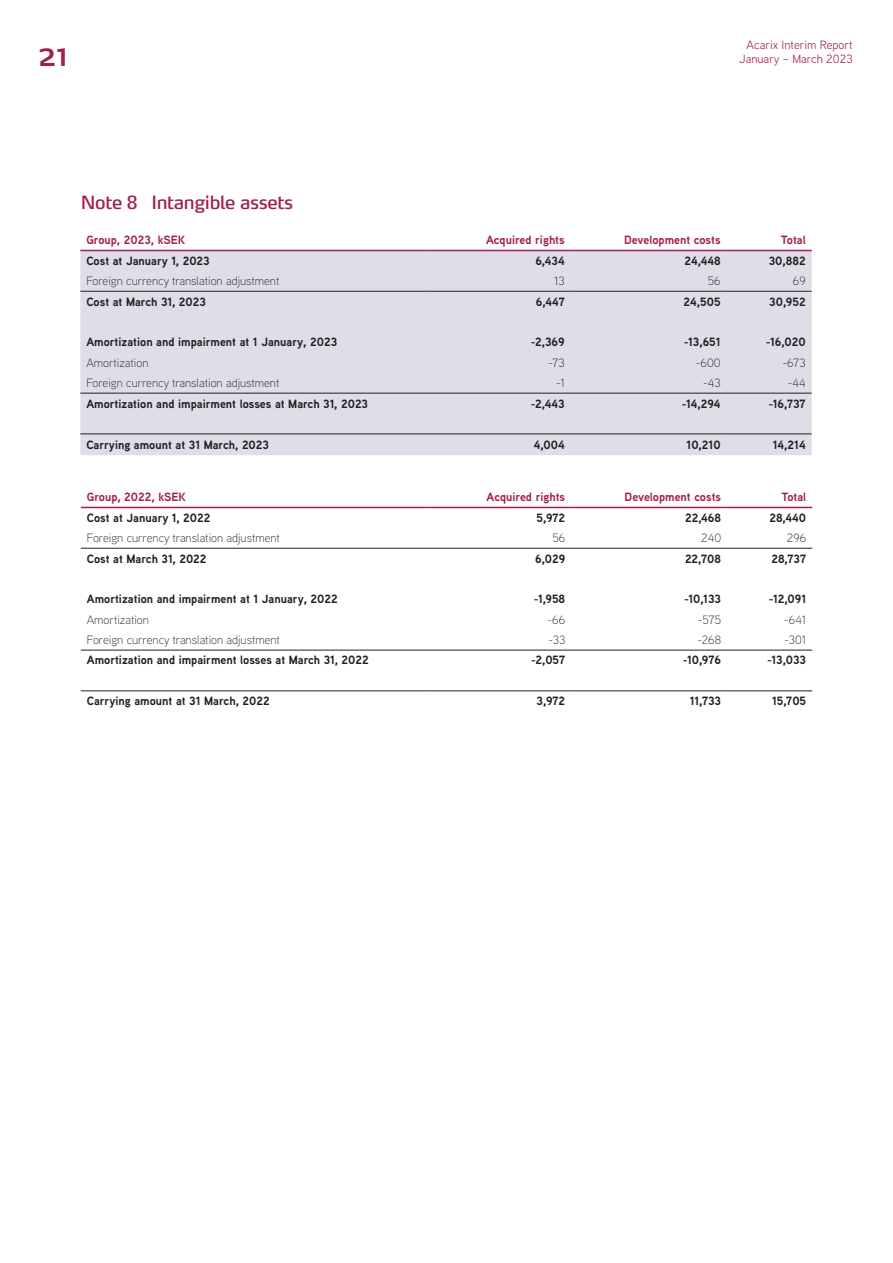
<style>
.page{position:relative;width:893px;height:1263px;background:#fff}
.page>*{position:absolute;margin:0;border:0;box-sizing:border-box;transform-origin:0 0}
.t1{font:33px "Max Pro";color:#a2204c}
.t2{font:18px "Max Pro";letter-spacing:-.02em;color:#a2204c}
.Tabell_Vänster{font:700 12px "Aaux Next";color:#231f20}
.Tabell_Höger{font:700 12px "Aaux Next";color:#231f20}
.Tabell_Vänster-2{font:300 12px "Aaux Next";color:#231f20}
.Tabell_Höger-2{font:700 12px "Aaux Next";color:#a2204c}
.Tabell_Höger-3{font:300 12px "Aaux Next";color:#231f20}
.t3{font:12px "Aaux Next";color:#a2204c}
</style>
<div class="page">
<div style="left:80px;top:251px;width:732px;height:204px;background:#dedee8"></div>
<hr style="left:80px;top:250px;width:349px;height:1px;background:#a2204c">
<hr style="left:429px;top:250px;width:142px;height:1px;background:#a2204c">
<hr style="left:571px;top:250px;width:156px;height:1px;background:#a2204c">
<hr style="left:727px;top:250px;width:85px;height:1px;background:#a2204c">
<hr style="left:80px;top:291px;width:349px;height:1px;background:#231f20">
<hr style="left:429px;top:291px;width:142px;height:1px;background:#231f20">
<hr style="left:571px;top:291px;width:156px;height:1px;background:#231f20">
<hr style="left:727px;top:291px;width:85px;height:1px;background:#231f20">
<hr style="left:80px;top:393px;width:349px;height:1px;background:#231f20">
<hr style="left:429px;top:393px;width:142px;height:1px;background:#231f20">
<hr style="left:571px;top:393px;width:156px;height:1px;background:#231f20">
<hr style="left:727px;top:393px;width:85px;height:1px;background:#231f20">
<hr style="left:80px;top:434px;width:349px;height:1px;background:#231f20">
<hr style="left:429px;top:434px;width:142px;height:1px;background:#231f20">
<hr style="left:571px;top:434px;width:156px;height:1px;background:#231f20">
<hr style="left:727px;top:434px;width:85px;height:1px;background:#231f20">
<hr style="left:429px;top:507px;width:142px;height:1px;background:#a2204c">
<hr style="left:571px;top:507px;width:156px;height:1px;background:#a2204c">
<hr style="left:727px;top:507px;width:85px;height:1px;background:#a2204c">
<hr style="left:81px;top:548px;width:348px;height:1px;background:#231f20">
<hr style="left:429px;top:548px;width:142px;height:1px;background:#231f20">
<hr style="left:571px;top:548px;width:156px;height:1px;background:#231f20">
<hr style="left:727px;top:548px;width:85px;height:1px;background:#231f20">
<hr style="left:81px;top:650px;width:348px;height:1px;background:#231f20">
<hr style="left:429px;top:650px;width:142px;height:1px;background:#231f20">
<hr style="left:571px;top:650px;width:156px;height:1px;background:#231f20">
<hr style="left:727px;top:650px;width:85px;height:1px;background:#231f20">
<hr style="left:81px;top:691px;width:348px;height:1px;background:#231f20">
<hr style="left:429px;top:691px;width:142px;height:1px;background:#231f20">
<hr style="left:571px;top:691px;width:156px;height:1px;background:#231f20">
<hr style="left:727px;top:691px;width:85px;height:1px;background:#231f20">
<hr style="left:81px;top:507px;width:348px;height:1px;background:#a2204c">
<p class="t3" style="left:746px;top:37px;width:108px">Acarix Interim Report</p>
<h1 class="t1" style="left:37px;top:25px;width:32px">21</h1>
<p class="t3" style="left:739px;top:51px;width:115px">January – March 2023</p>
<h2 class="t2" style="left:81px;top:187px;width:214px">Note 8 Intangible assets</h2>
<p class="Tabell_Höger-2" style="left:86px;top:232px;width:101px">Group, 2023, kSEK</p>
<p class="Tabell_Höger-2" style="left:486px;top:232px;width:80px">Acquired rights</p>
<p class="Tabell_Höger-2" style="left:624px;top:232px;width:98px">Development costs</p>
<p class="Tabell_Höger-2" style="left:781px;top:232px;width:26px">Total</p>
<p class="Tabell_Vänster" style="left:86px;top:252px;width:125px">Cost at January 1, 2023</p>
<p class="Tabell_Höger" style="left:535px;top:252px;width:31px">6,434</p>
<p class="Tabell_Höger" style="left:684px;top:252px;width:38px">24,448</p>
<p class="Tabell_Höger" style="left:769px;top:252px;width:38px">30,882</p>
<p class="Tabell_Vänster-2" style="left:86px;top:273px;width:195px">Foreign currency translation adjustment</p>
<p class="Tabell_Höger-3" style="left:554px;top:273px;width:12px">13</p>
<p class="Tabell_Höger-3" style="left:708px;top:273px;width:14px">56</p>
<p class="Tabell_Höger-3" style="left:793px;top:273px;width:14px">69</p>
<p class="Tabell_Vänster" style="left:86px;top:293px;width:121px">Cost at March 31, 2023</p>
<p class="Tabell_Höger" style="left:536px;top:293px;width:30px">6,447</p>
<p class="Tabell_Höger" style="left:684px;top:293px;width:39px">24,505</p>
<p class="Tabell_Höger" style="left:769px;top:293px;width:38px">30,952</p>
<p class="Tabell_Vänster" style="left:86px;top:334px;width:252px">Amortization and impairment at 1 January, 2023</p>
<p class="Tabell_Höger" style="left:531px;top:334px;width:36px">-2,369</p>
<p class="Tabell_Höger" style="left:684px;top:334px;width:38px">-13,651</p>
<p class="Tabell_Höger" style="left:766px;top:334px;width:42px">-16,020</p>
<p class="Tabell_Vänster-2" style="left:86px;top:355px;width:64px">Amortization</p>
<p class="Tabell_Höger-3" style="left:548px;top:355px;width:18px">-73</p>
<p class="Tabell_Höger-3" style="left:696px;top:355px;width:26px">-600</p>
<p class="Tabell_Höger-3" style="left:782px;top:355px;width:25px">-673</p>
<p class="Tabell_Vänster-2" style="left:86px;top:375px;width:195px">Foreign currency translation adjustment</p>
<p class="Tabell_Höger-3" style="left:556px;top:375px;width:10px">-1</p>
<p class="Tabell_Höger-3" style="left:703px;top:375px;width:19px">-43</p>
<p class="Tabell_Höger-3" style="left:788px;top:375px;width:19px">-44</p>
<p class="Tabell_Vänster" style="left:86px;top:395px;width:283px">Amortization and impairment losses at March 31, 2023</p>
<p class="Tabell_Höger" style="left:531px;top:395px;width:36px">-2,443</p>
<p class="Tabell_Höger" style="left:682px;top:395px;width:40px">-14,294</p>
<p class="Tabell_Höger" style="left:768px;top:395px;width:39px">-16,737</p>
<p class="Tabell_Vänster" style="left:86px;top:436px;width:184px">Carrying amount at 31 March, 2023</p>
<p class="Tabell_Höger" style="left:534px;top:436px;width:32px">4,004</p>
<p class="Tabell_Höger" style="left:686px;top:436px;width:36px">10,210</p>
<p class="Tabell_Höger" style="left:773px;top:436px;width:34px">14,214</p>
<p class="Tabell_Höger-2" style="left:87px;top:489px;width:101px">Group, 2022, kSEK</p>
<p class="Tabell_Höger-2" style="left:486px;top:489px;width:80px">Acquired rights</p>
<p class="Tabell_Höger-2" style="left:625px;top:489px;width:98px">Development costs</p>
<p class="Tabell_Höger-2" style="left:781px;top:489px;width:26px">Total</p>
<p class="Tabell_Vänster" style="left:87px;top:509px;width:125px">Cost at January 1, 2022</p>
<p class="Tabell_Höger" style="left:537px;top:509px;width:30px">5,972</p>
<p class="Tabell_Höger" style="left:685px;top:509px;width:38px">22,468</p>
<p class="Tabell_Höger" style="left:769px;top:509px;width:38px">28,440</p>
<p class="Tabell_Vänster-2" style="left:87px;top:530px;width:195px">Foreign currency translation adjustment</p>
<p class="Tabell_Höger-3" style="left:552px;top:530px;width:14px">56</p>
<p class="Tabell_Höger-3" style="left:701px;top:530px;width:21px">240</p>
<p class="Tabell_Höger-3" style="left:787px;top:530px;width:21px">296</p>
<p class="Tabell_Vänster" style="left:87px;top:550px;width:121px">Cost at March 31, 2022</p>
<p class="Tabell_Höger" style="left:535px;top:550px;width:32px">6,029</p>
<p class="Tabell_Höger" style="left:685px;top:550px;width:38px">22,708</p>
<p class="Tabell_Höger" style="left:771px;top:550px;width:36px">28,737</p>
<p class="Tabell_Vänster" style="left:87px;top:591px;width:252px">Amortization and impairment at 1 January, 2022</p>
<p class="Tabell_Höger" style="left:534px;top:591px;width:33px">-1,958</p>
<p class="Tabell_Höger" style="left:684px;top:591px;width:39px">-10,133</p>
<p class="Tabell_Höger" style="left:769px;top:591px;width:39px">-12,091</p>
<p class="Tabell_Vänster-2" style="left:87px;top:612px;width:64px">Amortization</p>
<p class="Tabell_Höger-3" style="left:548px;top:612px;width:19px">-66</p>
<p class="Tabell_Höger-3" style="left:698px;top:612px;width:25px">-575</p>
<p class="Tabell_Höger-3" style="left:784px;top:612px;width:24px">-641</p>
<p class="Tabell_Vänster-2" style="left:87px;top:632px;width:195px">Foreign currency translation adjustment</p>
<p class="Tabell_Höger-3" style="left:548px;top:632px;width:18px">-33</p>
<p class="Tabell_Höger-3" style="left:697px;top:632px;width:25px">-268</p>
<p class="Tabell_Höger-3" style="left:784px;top:632px;width:23px">-301</p>
<p class="Tabell_Vänster" style="left:87px;top:652px;width:283px">Amortization and impairment losses at March 31, 2022</p>
<p class="Tabell_Höger" style="left:531px;top:652px;width:36px">-2,057</p>
<p class="Tabell_Höger" style="left:683px;top:652px;width:40px">-10,976</p>
<p class="Tabell_Höger" style="left:767px;top:652px;width:41px">-13,033</p>
<p class="Tabell_Vänster" style="left:87px;top:692px;width:184px">Carrying amount at 31 March, 2022</p>
<p class="Tabell_Höger" style="left:537px;top:692px;width:30px">3,972</p>
<p class="Tabell_Höger" style="left:690px;top:692px;width:33px">11,733</p>
<p class="Tabell_Höger" style="left:772px;top:692px;width:36px">15,705</p>
</div>
